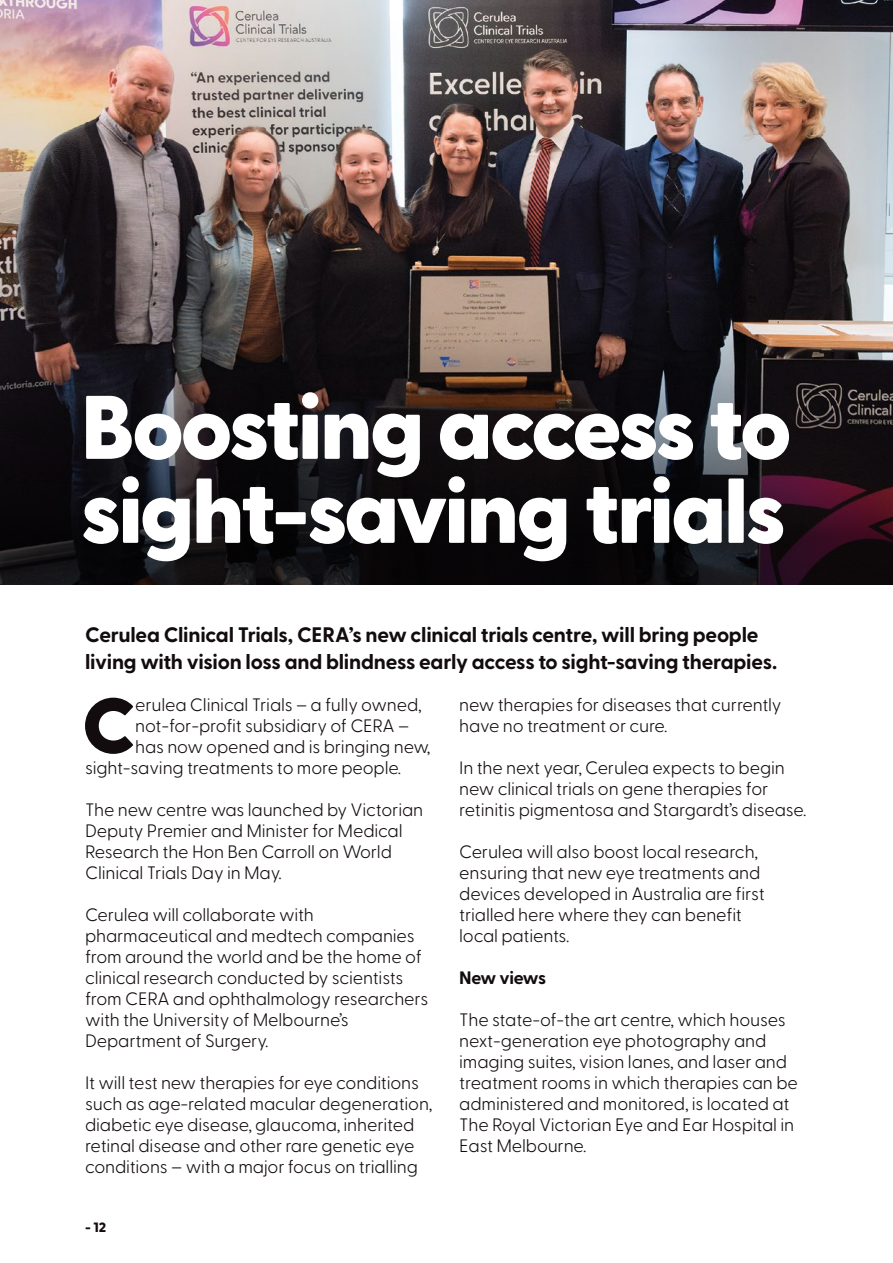
<style>
.page{position:relative;width:893px;height:1263px;background:#fff}
.page>*{position:absolute;margin:0;border:0;box-sizing:border-box;transform-origin:0 0}
.t1{font:800 90px/84px "Greycliff CF";letter-spacing:-.03em;color:#fff}
.Body_first_par{font:800 78px "Greycliff CF";color:#130c0e}
.Precede{font:700 21px/27px "Greycliff CF";letter-spacing:-.015em;color:#130c0e}
.Body{font:300 18px/21px "Greycliff CF";letter-spacing:-.01em;color:#130c0e}
.Body_first_par-2{font:300 18px "Greycliff CF";letter-spacing:-.01em;color:#130c0e}
.Subhead{font:700 18px "Greycliff CF";letter-spacing:-.03em;color:#130c0e}
.t2{font:800 13.5px "Greycliff CF";color:#130c0e}
</style>
<div class="page">
<img style="left:0;top:0;width:893px;height:341px">
<svg style="left:0;top:341px;width:893px;height:244px;background:#1c171a"></svg>
<h1 class="t1" style="left:81px;top:389px;width:712px">Boosting access to sight-saving trials</h1>
<h2 class="Precede" style="left:85px;top:622px;width:694px">Cerulea Clinical Trials, CERA’s new clinical trials centre, will bring people living with vision loss and blindness early access to sight-saving therapies.</h2>
<p class="Body_first_par" style="left:82px;top:678px;width:56px">C</p>
<p class="Body_first_par-2" style="left:135px;top:694px;width:288px">erulea Clinical Trials – a fully owned,</p>
<p class="Body" style="left:459px;top:694px;width:324px">new therapies for diseases that currently have no treatment or cure.</p>
<p class="Body" style="left:459px;top:757px;width:349px">In the next year, Cerulea expects to begin new clinical trials on gene therapies for retinitis pigmentosa and Stargardt’s disease.</p>
<p class="Body" style="left:459px;top:841px;width:307px">Cerulea will also boost local research, ensuring that new eye treatments and devices developed in Australia are first trialled here where they can benefit local patients.</p>
<h3 class="Subhead" style="left:459px;top:967px;width:88px">New views</h3>
<p class="Body" style="left:459px;top:1009px;width:340px">The state-of-the art centre, which houses next-generation eye photography and imaging suites, vision lanes, and laser and treatment rooms in which therapies can be administered and monitored, is located at The Royal Victorian Eye and Ear Hospital in East Melbourne.</p>
<p class="Body_first_par-2" style="left:135px;top:715px;width:276px">not-for-profit subsidiary of CERA –</p>
<p class="Body_first_par-2" style="left:135px;top:736px;width:297px">has now opened and is bringing new,</p>
<p class="Body_first_par-2" style="left:85px;top:757px;width:318px">sight-saving treatments to more people.</p>
<p class="Body" style="left:85px;top:799px;width:340px">The new centre was launched by Victorian Deputy Premier and Minister for Medical Research the Hon Ben Carroll on World Clinical Trials Day in May.</p>
<p class="Body" style="left:85px;top:904px;width:345px">Cerulea will collaborate with pharmaceutical and medtech companies from around the world and be the home of clinical research conducted by scientists from CERA and ophthalmology researchers with the University of Melbourne’s Department of Surgery.</p>
<p class="Body" style="left:85px;top:1072px;width:349px">It will test new therapies for eye conditions such as age-related macular degeneration, diabetic eye disease, glaucoma, inherited retinal disease and other rare genetic eye conditions – with a major focus on trialling</p>
<p class="t2" style="left:85px;top:1219px;width:23px">- 12</p>
</div>
